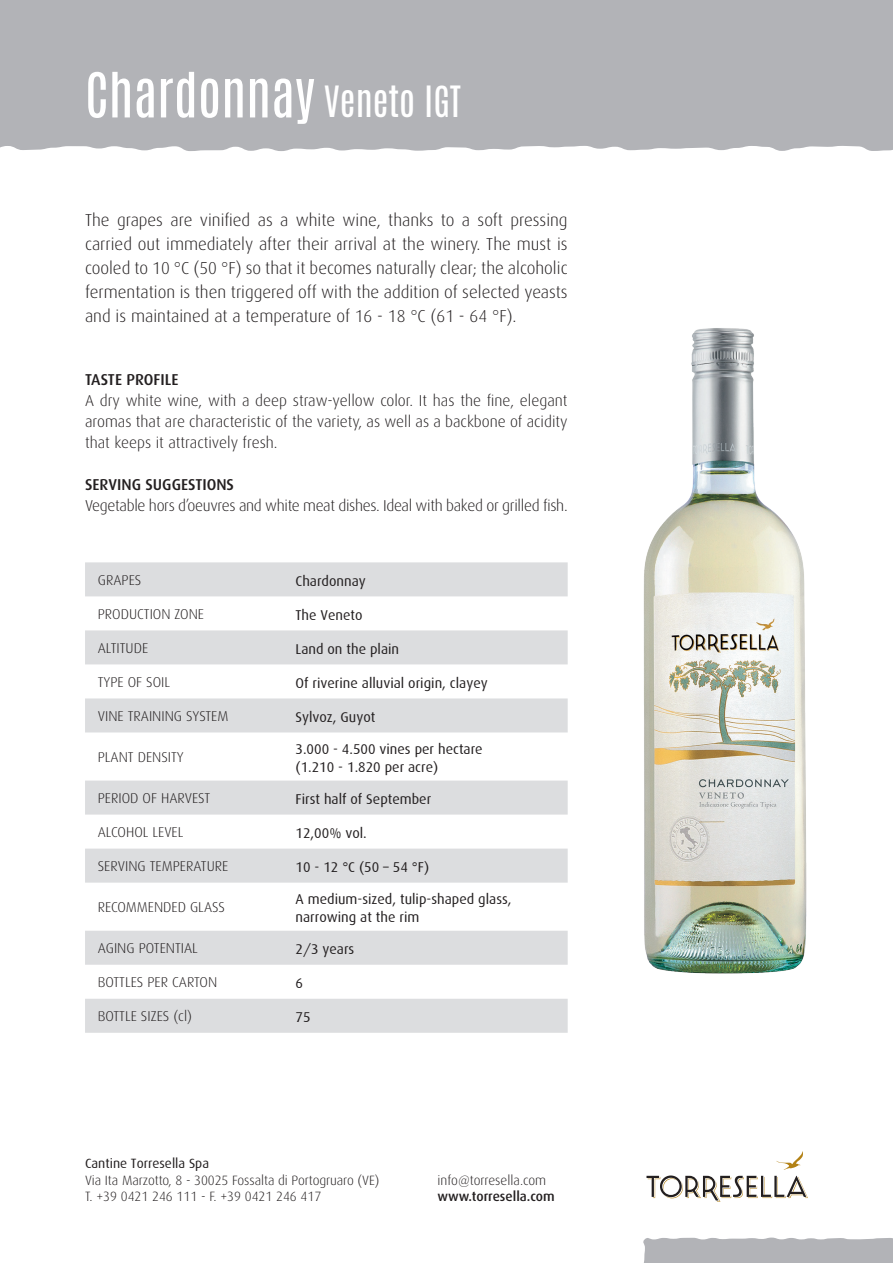
<style>
.page{position:relative;width:893px;height:1263px;background:#fff}
.page>*{position:absolute;margin:0;border:0;box-sizing:border-box;transform-origin:0 0}
.t1{font:52.5px "Antonio";color:#fff}
.t2{font:300 17.25px/24px "Dax";color:#231f20;text-align:justify}
.t3{font:300 15.75px/21px "Dax";letter-spacing:-.02em;color:#231f20;text-align:justify}
.t4{font:500 15.75px "Dax";color:#231f20}
.t5{font:14.25px/18px "Dax";color:#231f20}
.t6{font:300 14.25px "Dax";color:#231f20}
.t7{font:300 13.5px/16.2px "Dax";letter-spacing:-.005em;color:#231f20}
.t8{font:13.5px "Dax";color:#231f20}
.t9{font:500 13.5px "Dax";color:#231f20}
.s1{font-size:36px}
</style>
<div class="page">
<svg style="left:646px;top:1151px;width:162px;height:51px"></svg>
<svg style="left:643px;top:1237px;width:250px;height:26px;background:#b7b7bb"></svg>
<div style="left:0;top:0;width:893px;height:151px;background:#b2b3b7"></div>
<svg style="left:85px;top:562px;width:483px;height:471px"></svg>
<img style="left:643px;top:328px;width:164px;height:646px">
<h1 class="t1" style="left:85px;top:56px;width:378px">Chardonnay <span class="s1">Veneto IGT</span></h1>
<p class="t2" style="left:85px;top:208px;width:484px">The grapes are vinified as a white wine, thanks to a soft pressing carried out immediately after their arrival at the winery. The must is cooled to 10 °C (50 °F) so that it becomes naturally clear; the alcoholic fermentation is then triggered off with the addition of selected yeasts and is maintained at a temperature of 16 - 18 °C (61 - 64 °F).</p>
<p class="t4" style="left:85px;top:371px;width:95px">TASTE PROFILE</p>
<p class="t3" style="left:85px;top:391px;width:484px">A dry white wine, with a deep straw-yellow color. It has the fine, elegant aromas that are characteristic of the variety, as well as a backbone of acidity that keeps it attractively fresh.</p>
<p class="t4" style="left:85px;top:476px;width:151px">SERVING SUGGESTIONS</p>
<p class="t3" style="left:85px;top:496px;width:484px">Vegetable hors d’oeuvres and white meat dishes. Ideal with baked or grilled fish.</p>
<p class="t6" style="left:98px;top:572px;width:45px">GRAPES</p>
<p class="t5" style="left:296px;top:572px;width:72px">Chardonnay</p>
<p class="t6" style="left:98px;top:606px;width:108px">PRODUCTION ZONE</p>
<p class="t5" style="left:296px;top:606px;width:69px">The Veneto</p>
<p class="t6" style="left:98px;top:640px;width:52px">ALTITUDE</p>
<p class="t5" style="left:296px;top:640px;width:105px">Land on the plain</p>
<p class="t6" style="left:98px;top:674px;width:74px">TYPE OF SOIL</p>
<p class="t5" style="left:296px;top:674px;width:194px">Of riverine alluvial origin, clayey</p>
<p class="t6" style="left:98px;top:708px;width:132px">VINE TRAINING SYSTEM</p>
<p class="t5" style="left:296px;top:708px;width:81px">Sylvoz, Guyot</p>
<p class="t6" style="left:98px;top:749px;width:88px">PLANT DENSITY</p>
<p class="t5" style="left:296px;top:740px;width:189px">3.000 - 4.500 vines per hectare (1.210 - 1.820 per acre)</p>
<p class="t6" style="left:98px;top:790px;width:114px">PERIOD OF HARVEST</p>
<p class="t5" style="left:296px;top:790px;width:137px">First half of September</p>
<p class="t6" style="left:98px;top:824px;width:87px">ALCOHOL LEVEL</p>
<p class="t5" style="left:296px;top:824px;width:73px">12,00% vol.</p>
<p class="t6" style="left:98px;top:858px;width:132px">SERVING TEMPERATURE</p>
<p class="t5" style="left:296px;top:858px;width:135px">10 - 12 °C (50 – 54 °F)</p>
<p class="t6" style="left:98px;top:899px;width:129px">RECOMMENDED GLASS</p>
<p class="t5" style="left:296px;top:890px;width:218px">A medium-sized, tulip-shaped glass, narrowing at the rim</p>
<p class="t6" style="left:98px;top:940px;width:102px">AGING POTENTIAL</p>
<p class="t5" style="left:296px;top:940px;width:60px">2/3 years</p>
<p class="t6" style="left:98px;top:974px;width:121px">BOTTLES PER CARTON</p>
<p class="t5" style="left:296px;top:974px;width:9px">6</p>
<p class="t6" style="left:98px;top:1008px;width:96px">BOTTLE SIZES (cl)</p>
<p class="t5" style="left:296px;top:1008px;width:17px">75</p>
<p class="t8" style="left:85px;top:1156px;width:126px">Cantine Torresella Spa</p>
<p class="t7" style="left:85px;top:1172px;width:296px">Via Ita Marzotto, 8 - 30025 Fossalta di Portogruaro (VE)<br>T. +39 0421 246 111 - F. +39 0421 246 417</p>
<p class="t7" style="left:438px;top:1172px;width:110px">info@torresella.com</p>
<p class="t9" style="left:438px;top:1188px;width:119px">www.torresella.com</p>
</div>
